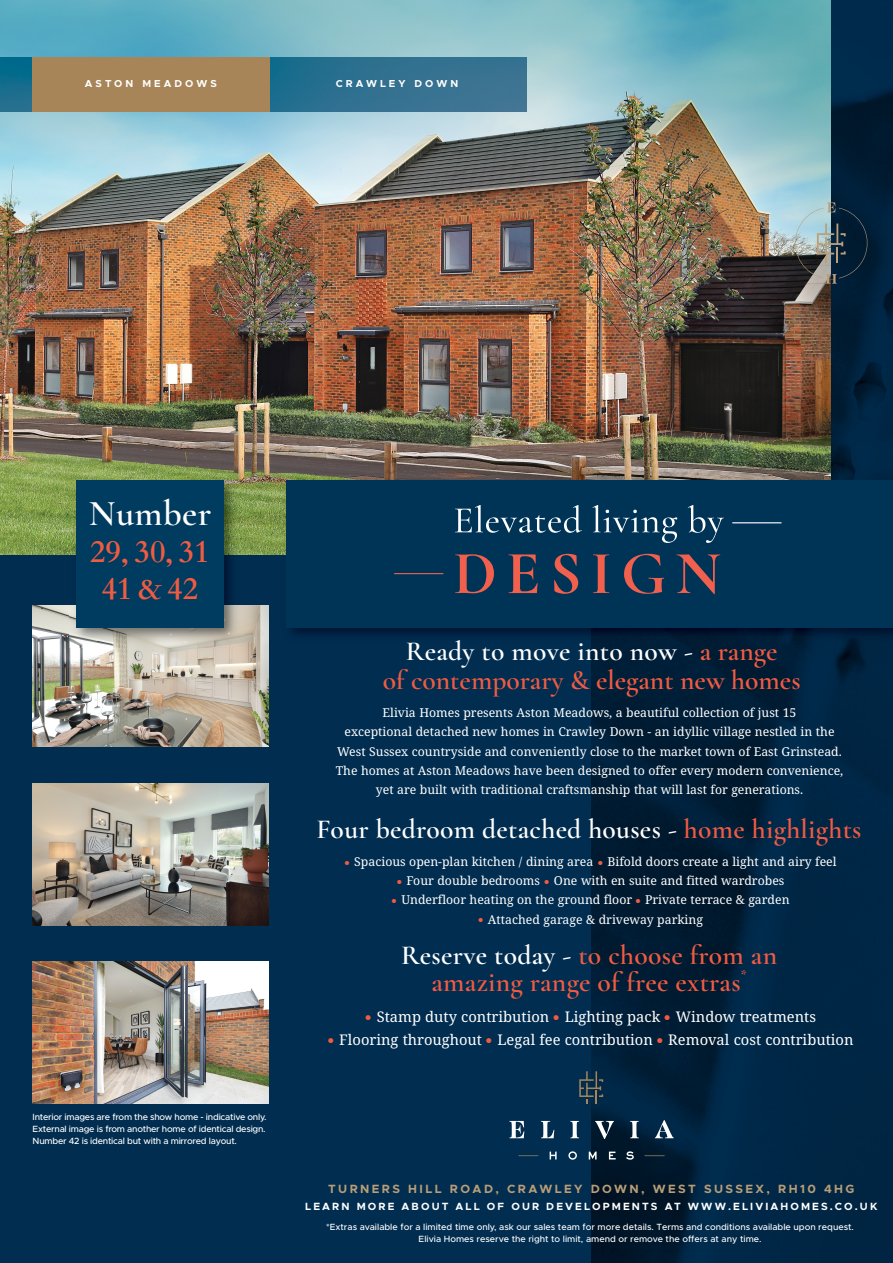
<style>
.page{position:relative;width:893px;height:1263px;background:#002d50}
.page>*{position:absolute;margin:0;border:0;box-sizing:border-box;transform-origin:0 0}
.t1{font:600 36.45px "Cormorant Garamond";letter-spacing:.01em;color:#fff}
.t2{font:600 33px/37.2px "Bembo";letter-spacing:-.05em;color:#f15b42;text-align:center}
.t3{font:600 27.6px/26.4px "Cormorant Garamond";letter-spacing:.01em;color:#f15b42;text-align:center}
.t4{font:600 27.6px "Cormorant Garamond";letter-spacing:.01em;color:#fff}
.t5{font:14.7px "Noto Serif";color:#fff}
.t6{font:12.3px/19.2px "Noto Serif";color:#fff;text-align:center}
.t7{font:700 12px "Metropolis";letter-spacing:.2em;color:#ba9e77}
.t8{font:700 10.5px "Metropolis";letter-spacing:.2em;color:#fff}
.t9{font:700 10.2px "Metropolis";letter-spacing:.3em;color:#fff}
.t10{font:500 9px/12px "Metropolis";color:#fff;text-align:center}
.s1{color:#fff}
.s2{color:#f15b42}
</style>
<div class="page">
<img style="left:591px;top:0;width:302px;height:1263px">
<img style="left:0;top:0;width:830px;height:554px">
<img style="left:33px;top:783px;width:235px;height:142px">
<img style="left:33px;top:605px;width:235px;height:142px">
<img style="left:33px;top:962px;width:235px;height:142px">
<img style="left:70px;top:473px;width:174px;height:174px">
<div style="left:77px;top:480px;width:147px;height:148px;background:#003c5f"></div>
<img style="left:0;top:57px;width:526px;height:55px">
<div style="left:32px;top:57px;width:238px;height:55px;background:#a78558"></div>
<svg style="left:550px;top:1151px;width:7px;height:8px"></svg>
<svg style="left:568px;top:1151px;width:9px;height:9px"></svg>
<svg style="left:589px;top:1151px;width:8px;height:8px"></svg>
<svg style="left:609px;top:1151px;width:7px;height:8px"></svg>
<svg style="left:626px;top:1151px;width:8px;height:9px"></svg>
<svg style="left:518px;top:1155px;width:20px;height:1px"></svg>
<svg style="left:644px;top:1155px;width:21px;height:1px"></svg>
<svg style="left:509px;top:1121px;width:15px;height:17px"></svg>
<svg style="left:541px;top:1121px;width:13px;height:17px"></svg>
<svg style="left:570px;top:1121px;width:9px;height:17px"></svg>
<svg style="left:595px;top:1121px;width:19px;height:18px"></svg>
<svg style="left:630px;top:1121px;width:9px;height:17px"></svg>
<svg style="left:655px;top:1120px;width:19px;height:18px"></svg>
<svg style="left:579px;top:1071px;width:24px;height:33px"></svg>
<img style="left:279px;top:473px;width:614px;height:174px">
<div style="left:286px;top:480px;width:607px;height:148px;background:#003457"></div>
<svg style="left:455px;top:505px;width:127px;height:28px"></svg>
<svg style="left:592px;top:505px;width:85px;height:38px"></svg>
<svg style="left:688px;top:505px;width:36px;height:38px"></svg>
<svg style="left:455px;top:554px;width:39px;height:39px"></svg>
<svg style="left:509px;top:554px;width:29px;height:39px"></svg>
<svg style="left:554px;top:554px;width:24px;height:40px"></svg>
<svg style="left:593px;top:554px;width:16px;height:39px"></svg>
<svg style="left:624px;top:554px;width:40px;height:40px"></svg>
<svg style="left:677px;top:554px;width:43px;height:40px"></svg>
<hr style="left:394px;top:573px;width:49px;height:1px;background:#f15f4d">
<hr style="left:732px;top:522px;width:49px;height:1px;background:#fff">
<svg style="left:795px;top:202px;width:72px;height:82px;background:#50646d"></svg>
<p class="t9" style="left:85px;top:80px;width:133px">ASTON MEADOWS</p>
<p class="t9" style="left:336px;top:80px;width:124px">CRAWLEY DOWN</p>
<h1 class="t1" style="left:89px;top:498px;width:124px">Number</h1>
<h2 class="t2" style="left:89px;top:536px;width:123px">29, 30, 31<br>41 &amp; 42</h2>
<p class="t10" style="left:33px;top:1112px;width:235px;text-align:justify">Interior images are from the show home - indicative only.<br>External image is from another home of identical design.<br>Number 42 is identical but with a mirrored layout.</p>
<h3 class="t3" style="left:383px;top:639px;width:419px;line-height:29.1px"><span class="s1">Ready to move into now -</span> a range<br>of contemporary &amp; elegant new homes</h3>
<p class="t6" style="left:336px;top:704px;width:509px">Elivia Homes presents Aston Meadows, a beautiful collection of just 15<br>exceptional detached new homes in Crawley Down - an idyllic village nestled in the West Sussex countryside and conveniently close to the market town of East Grinstead.<br>The homes at Aston Meadows have been designed to offer every modern convenience, yet are built with traditional craftsmanship that will last for generations.</p>
<h3 class="t4" style="left:317px;top:818px;width:546px">Four bedroom detached houses - <span class="s2">home highlights</span></h3>
<p class="t6" style="left:345px;top:853px;width:493px"><span class="s2">●</span> Spacious open-plan kitchen / dining area <span class="s2">●</span> Bifold doors create a light and airy feel</p>
<p class="t6" style="left:397px;top:872px;width:389px"><span class="s2">●</span> Four double bedrooms <span class="s2">●</span> One with en suite and fitted wardrobes</p>
<p class="t6" style="left:392px;top:891px;width:399px"><span class="s2">●</span> Underfloor heating on the ground floor <span class="s2">●</span> Private terrace &amp; garden</p>
<p class="t6" style="left:479px;top:911px;width:226px"><span class="s2">●</span> Attached garage &amp; driveway parking</p>
<h3 class="t3" style="left:401px;top:945px;width:378px"><span class="s1">Reserve today -</span> to choose from an amazing range of free extras<sup>*</sup></h3>
<p class="t5" style="left:365px;top:1010px;width:452px"><span class="s2">●</span> Stamp duty contribution <span class="s2">●</span> Lighting pack <span class="s2">●</span> Window treatments</p>
<p class="t5" style="left:328px;top:1033px;width:527px"><span class="s2">●</span> Flooring throughout <span class="s2">●</span> Legal fee contribution <span class="s2">●</span> Removal cost contribution</p>
<p class="t7" style="left:328px;top:1184px;width:528px">TURNERS HILL ROAD, CRAWLEY DOWN, WEST SUSSEX, RH10 4HG</p>
<p class="t8" style="left:305px;top:1203px;width:574px">LEARN MORE ABOUT ALL OF OUR DEVELOPMENTS AT WWW.ELIVIAHOMES.CO.UK</p>
<p class="t10" style="left:326px;top:1221px;width:529px">*Extras available for a limited time only, ask our sales team for more details. Terms and conditions available upon request.<br>Elivia Homes reserve the right to limit, amend or remove the offers at any time.</p>
</div>
